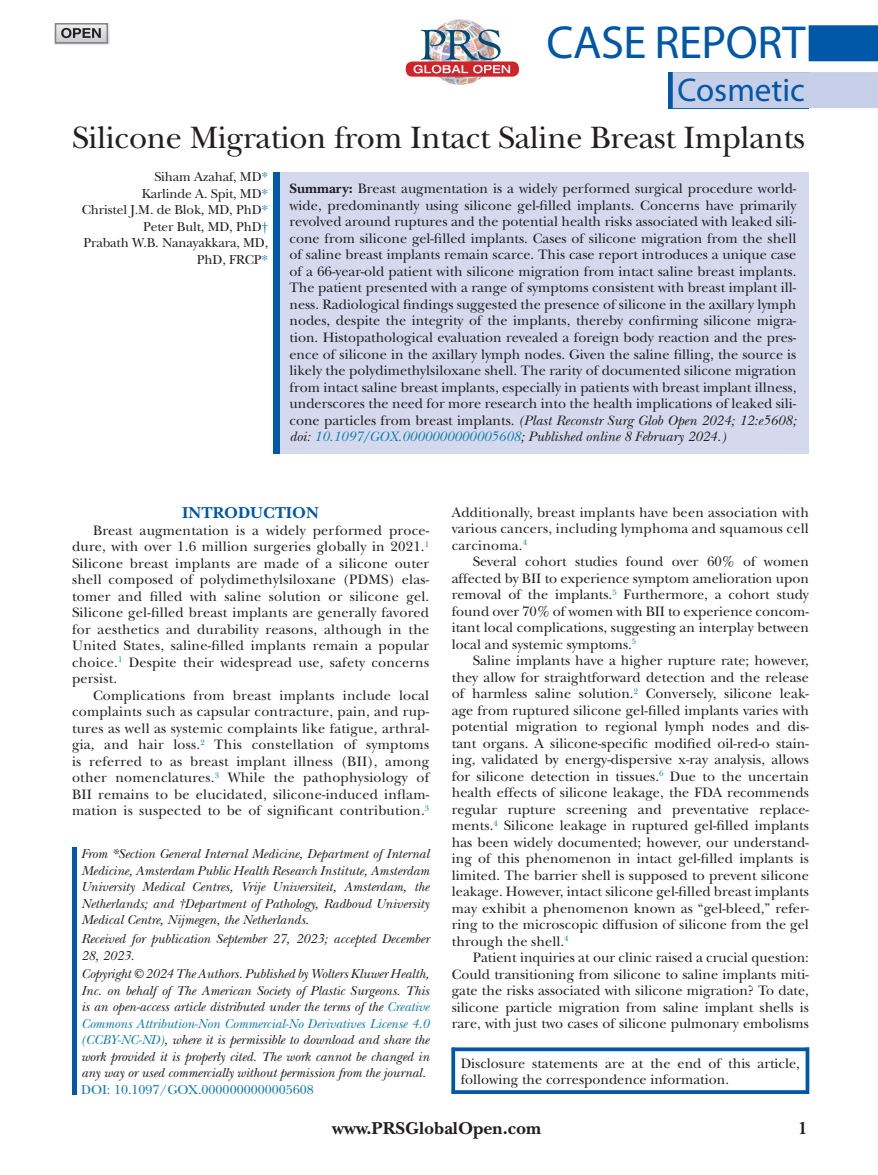
<style>
.page{position:relative;width:878px;height:1175px;background:#fff}
.page>*{position:absolute;margin:0;border:0;box-sizing:border-box;transform-origin:0 0}
.t1{font:46.5px "Myriad Pro";letter-spacing:-.01em;color:#0157a8}
.t2{font:33px "Myriad Pro";color:#0157a8}
.t3{font:32.25px "New Baskerville Std";letter-spacing:-.01em;color:#231f20}
.t4{font:700 18px "New Baskerville Std";color:#231f20}
.t5{font:700 16.5px "New Baskerville Std";color:#0157a8}
.t6{font:14.25px/16.5px "New Baskerville Std";color:#231f20;text-align:justify}
.t7{font:italic 13.5px/16.5px "New Baskerville Std";color:#231f20;text-align:justify}
.t8{font:13.5px/16.5px "New Baskerville Std";letter-spacing:-.01em;color:#231f20;text-align:right}
.t9{font:13.5px "New Baskerville Std";color:#0f7eac}
.s1{color:#0f7eac}
.s2{font-weight:700}
.s3{font-style:italic}
.s4{font-style:italic;color:#0f7eac}
</style>
<div class="page">
<div style="left:668px;top:72px;width:141px;height:36px;background:#0157a8"></div>
<div style="left:672px;top:72px;width:206px;height:36px;background:#c7cee7"></div>
<div style="left:808px;top:25px;width:70px;height:36px;background:#0157a8"></div>
<img style="left:436px;top:20px;width:49px;height:64px">
<svg style="left:406px;top:61px;width:113px;height:16px"></svg>
<img style="left:413px;top:29px;width:97px;height:44px">
<div style="left:274px;top:126px;width:534px;height:328px;background:#d4d9ed"></div>
<div style="left:274px;top:171px;width:6px;height:283px;background:#0157a8"></div>
<hr style="left:72px;top:847px;width:4px;height:83px;background:#0157a8">
<hr style="left:72px;top:930px;width:4px;height:35px;background:#0157a8">
<hr style="left:72px;top:965px;width:4px;height:118px;background:#0157a8">
<hr style="left:72px;top:1081px;width:4px;height:13px;background:#0157a8">
<div style="left:272px;top:126px;width:536px;height:46px;background:#fff"></div>
<img style="left:54px;top:23px;width:55px;height:22px">
<svg style="left:451px;top:1047px;width:4px;height:47px"></svg>
<svg style="left:805px;top:1047px;width:4px;height:47px"></svg>
<svg style="left:452px;top:1047px;width:356px;height:4px"></svg>
<svg style="left:452px;top:1090px;width:356px;height:4px"></svg>
<div style="left:55px;top:23px;width:53px;height:21px;border:2px solid #808285"></div>
<svg style="left:61px;top:28px;width:40px;height:10px"></svg>
<h1 class="t1" style="left:546px;top:14px;width:260px">CASE REPORT</h1>
<h2 class="t2" style="left:677px;top:69px;width:129px">COSMETIC</h2>
<h3 class="t3" style="left:72px;top:119px;width:734px">Silicone Migration from Intact Saline Breast Implants</h3>
<p class="t8" style="left:82px;top:169px;width:188px">Siham Azahaf, MD<span class="s1">*<br></span>Karlinde A. Spit, MD<span class="s1">*<br></span>Christel J.M. de Blok, MD, PhD<span class="s1">*<br></span>Peter Bult, MD, PhD<span class="s1">†<br></span>Prabath W.B. Nanayakkara, MD,<br>PhD, FRCP<span class="s1">*</span></p>
<p class="t6" style="left:289px;top:181px;width:508px"><span class="s2">Summary:</span> Breast augmentation is a widely performed surgical procedure world&shy;wide, predominantly using silicone gel-filled implants. Concerns have primarily revolved around ruptures and the potential health risks associated with leaked sili&shy;cone from silicone gel-filled implants. Cases of silicone migration from the shell of saline breast implants remain scarce. This case report introduces a unique case of a 66-year-old patient with silicone migration from intact saline breast implants.<br>The patient presented with a range of symptoms consistent with breast implant ill&shy;ness. Radiological findings suggested the presence of silicone in the axillary lymph nodes, despite the integrity of the implants, thereby confirming silicone migra&shy;tion. Histopathological evaluation revealed a foreign body reaction and the pres&shy;ence of silicone in the axillary lymph nodes. Given the saline filling, the source is likely the polydimethylsiloxane shell. The rarity of documented silicone migration from intact saline breast implants, especially in patients with breast implant illness, underscores the need for more research into the health implications of leaked sili&shy;cone particles from breast implants. <span class="s3">(Plast Reconstr Surg Glob Open 2024; 12:e5608; doi:</span> <span class="s4">10.1097/GOX.0000000000005608</span><span class="s3">; Published online 8 February 2024.)</span></p>
<p class="t5" style="left:182px;top:503px;width:138px">INTRODUCTION</p>
<p class="t6" style="left:72px;top:522px;width:359px;text-indent:21px">Breast augmentation is a widely performed proce&shy;dure, with over 1.6 million surgeries globally in 2021.<sup>1<br></sup>Silicone breast implants are made of a silicone outer shell composed of polydimethylsiloxane (PDMS) elas&shy;tomer and filled with saline solution or silicone gel.<br>Silicone gel-filled breast implants are generally favored for aesthetics and durability reasons, although in the United States, saline-filled implants remain a popular choice.<sup>1</sup> Despite their widespread use, safety concerns persist.</p>
<p class="t6" style="left:72px;top:687px;width:359px;text-indent:21px">Complications from breast implants include local complaints such as capsular contracture, pain, and rup&shy;tures as well as systemic complaints like fatigue, arthral&shy;gia, and hair loss.<sup>2</sup> This constellation of symptoms is referred to as breast implant illness (BII), among other nomenclatures.<sup>3</sup> While the pathophysiology of BII remains to be elucidated, silicone-induced inflam&shy;mation is suspected to be of significant contribution.<sup>3</sup></p>
<p class="t7" style="left:81px;top:845px;width:350px">From *Section General Internal Medicine, Department of Internal Medicine, Amsterdam Public Health Research Institute, Amsterdam University Medical Centres, Vrije Universiteit, Amsterdam, the Netherlands; and †Department of Pathology, Radboud University Medical Centre, Nijmegen, the Netherlands.</p>
<p class="t7" style="left:81px;top:930px;width:350px">Received for publication September 27, 2023; accepted December<br>28, 2023.</p>
<p class="t7" style="left:81px;top:965px;width:350px">Copyright © 2024 The Authors. Published by Wolters Kluwer Health, Inc. on behalf of The American Society of Plastic Surgeons. This is an open-access article distributed under the terms of the <span class="s1">Creative Commons Attribution-Non Commercial-No Derivatives License 4.0 (CCBY-NC-ND)</span>, where it is permissible to download and share the work provided it is properly cited. The work cannot be changed in any way or used commercially without permission from the journal.</p>
<p class="t9" style="left:81px;top:1081px;width:234px">DOI: 10.1097/GOX.0000000000005608</p>
<p class="t6" style="left:452px;top:504px;width:359px">Additionally, breast implants have been association with various cancers, including lymphoma and squamous cell carcinoma.<sup>4</sup></p>
<p class="t6" style="left:451px;top:553px;width:359px;text-indent:21px">Several cohort studies found over 60% of women affected by BII to experience symptom amelioration upon removal of the implants.<sup>5</sup> Furthermore, a cohort study found over 70% of women with BII to experience concom&shy;itant local complications, suggesting an interplay between local and systemic symptoms.<sup>5</sup></p>
<p class="t6" style="left:451px;top:652px;width:359px;text-indent:21px">Saline implants have a higher rupture rate; however, they allow for straightforward detection and the release of harmless saline solution.<sup>2</sup> Conversely, silicone leak&shy;age from ruptured silicone gel-filled implants varies with potential migration to regional lymph nodes and dis&shy;tant organs. A silicone-specific modified oil-red-o stain&shy;ing, validated by energy-dispersive x-ray analysis, allows for silicone detection in tissues.<sup>6</sup> Due to the uncertain health effects of silicone leakage, the FDA recommends regular rupture screening and preventative replace&shy;ments.<sup>4</sup> Silicone leakage in ruptured gel-filled implants has been widely documented; however, our understand&shy;ing of this phenomenon in intact gel-filled implants is limited. The barrier shell is supposed to prevent silicone leakage. However, intact silicone gel-filled breast implants may exhibit a phenomenon known as “gel-bleed,” refer&shy;ring to the microscopic diffusion of silicone from the gel through the shell.<sup>4</sup></p>
<p class="t6" style="left:451px;top:949px;width:359px;text-indent:21px">Patient inquiries at our clinic raised a crucial question:<br>Could transitioning from silicone to saline implants miti&shy;gate the risks associated with silicone migration? To date, silicone particle migration from saline implant shells is rare, with just two cases of silicone pulmonary embolisms</p>
<p class="t6" style="left:460px;top:1054px;width:341px">Disclosure statements are at the end of this article, following the correspondence information.</p>
<p class="t4" style="left:332px;top:1118px;width:210px">www.PRSGlobalOpen.com</p>
<p class="t4" style="left:798px;top:1118px;width:11px">1</p>
</div>
